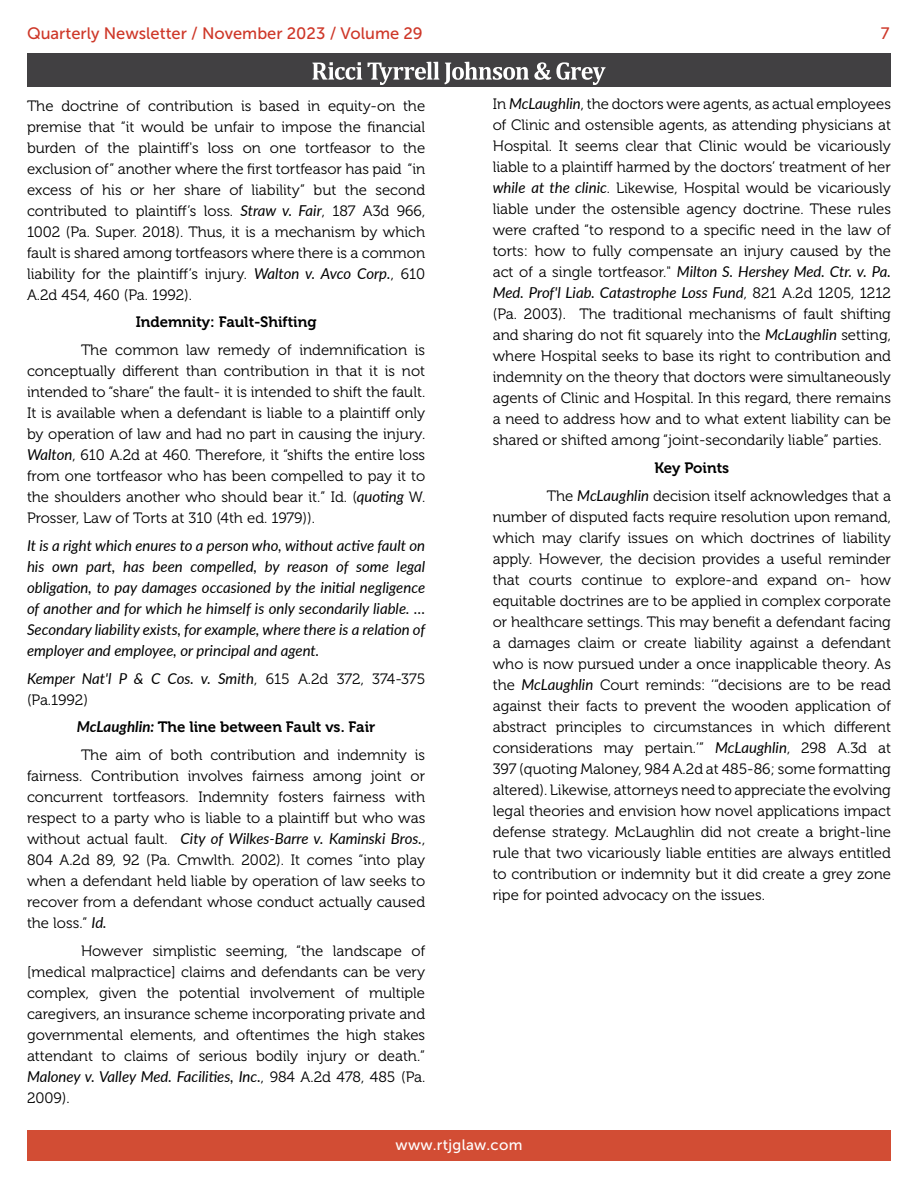
<style>
.page{position:relative;width:918px;height:1188px;background:#fff}
.page>*{position:absolute;margin:0;border:0;box-sizing:border-box;transform-origin:0 0}
.t1{font:16.5px "Museo Sans 500";color:#ce3728}
.t2{font:15px/21px "Museo 300";color:#000;text-align:justify}
.t3{font:15px/21px "Museo 300";color:#000101;text-align:justify}
.t4{font:italic 15px/21px "Lato";color:#000101;text-align:justify}
.t5{font:italic 15px/21px "Lato";color:#000}
.t6{font:15px "Museo 700";color:#000101}
.t7{font:15px "Museo Sans 500";letter-spacing:.02em;color:#fff}
.t8{font:15px "Museo 700";color:#000}
.s1{font-family:"Lato";font-style:italic}
.s2{font-family:"Museo 300";font-style:normal}
.s3{font-family:"Lato";font-weight:700;font-style:italic}
</style>
<div class="page">
<div style="left:27px;top:53px;width:864px;height:34px;background:#414042"></div>
<svg style="left:312px;top:62px;width:50px;height:18px"></svg>
<svg style="left:368px;top:62px;width:238px;height:23px"></svg>
<div style="left:27px;top:1130px;width:864px;height:31px;background:#d24d34"></div>
<p class="t1" style="left:27px;top:25px;width:397px">Quarterly Newsletter / November 2023 / Volume 29</p>
<p class="t1" style="left:881px;top:25px;width:10px">7</p>
<p class="t3" style="left:27px;top:95px;width:400px">The doctrine of contribution is based in equity-on the premise that “it would be unfair to impose the financial burden of the plaintiff's loss on one tortfeasor to the exclusion of” another where the first tortfeasor has paid “in excess of his or her share of liability” but the second contributed to plaintiff’s loss. <span class="s1">Straw v. Fair</span>, 187 A3d 966, 1002 (Pa. Super. 2018). Thus, it is a mechanism by which fault is shared among tortfeasors where there is a common liability for the plaintiff’s injury. <span class="s1">Walton v. Avco Corp.</span>, 610<br>A.2d 454, 460 (Pa. 1992).</p>
<p class="t6" style="left:136px;top:314px;width:182px">Indemnity: Fault-Shifting</p>
<p class="t3" style="left:27px;top:340px;width:400px;text-indent:54px">The common law remedy of indemnification is conceptually different than contribution in that it is not intended to “share” the fault- it is intended to shift the fault.<br>It is available when a defendant is liable to a plaintiff only by operation of law and had no part in causing the injury.<br><span class="s1">Walton</span>, 610 A.2d at 460. Therefore, it “shifts the entire loss from one tortfeasor who has been compelled to pay it to the shoulders another who should bear it.” Id. (<span class="s1">quoting</span> W.<br>Prosser, Law of Torts at 310 (4th ed. 1979)).</p>
<p class="t4" style="left:27px;top:534px;width:400px">It is a right which enures to a person who, without active fault on his own part, has been compelled, by reason of some legal obligation, to pay damages occasioned by the initial negligence of another and for which he himself is only secondarily liable. … Secondary liability exists, for example, where there is a relation of employer and employee, or principal and agent.</p>
<p class="t4" style="left:27px;top:667px;width:400px">Kemper Nat'l P &amp; C Cos. v. Smith<span class="s2">, 615 A.2d 372, 374-375</span></p>
<p class="t3" style="left:27px;top:689px;width:62px">(Pa.1992)</p>
<p class="t6" style="left:77px;top:719px;width:300px"><span class="s3">McLaughlin:</span> The line between Fault vs. Fair</p>
<p class="t3" style="left:27px;top:745px;width:400px;text-indent:54px">The aim of both contribution and indemnity is fairness. Contribution involves fairness among joint or concurrent tortfeasors. Indemnity fosters fairness with respect to a party who is liable to a plaintiff but who was</p>
<p class="t4" style="left:27px;top:828px;width:400px"><span class="s2">without actual fault.</span> City of Wilkes-Barre v. Kaminski Bros.<span class="s2">,</span></p>
<p class="t3" style="left:27px;top:850px;width:400px">804 A.2d 89, 92 (Pa. Cmwlth. 2002). It comes “into play when a defendant held liable by operation of law seeks to recover from a defendant whose conduct actually caused the loss.” <span class="s1">Id.</span></p>
<p class="t3" style="left:27px;top:941px;width:400px;text-indent:54px">However simplistic seeming, “the landscape of [medical malpractice] claims and defendants can be very complex, given the potential involvement of multiple caregivers, an insurance scheme incorporating private and governmental elements, and oftentimes the high stakes attendant to claims of serious bodily injury or death.”</p>
<p class="t4" style="left:27px;top:1065px;width:400px">Maloney v. Valley Med. Facilities, Inc.<span class="s2">, 984 A.2d 478, 485 (Pa.</span></p>
<p class="t3" style="left:27px;top:1088px;width:44px">2009).</p>
<p class="t2" style="left:493px;top:94px;width:400px">In <span class="s1">McLaughlin</span>, the doctors were agents, as actual employees of Clinic and ostensible agents, as attending physicians at Hospital. It seems clear that Clinic would be vicariously liable to a plaintiff harmed by the doctors’ treatment of her <span class="s1">while at the clinic</span>. Likewise, Hospital would be vicariously liable under the ostensible agency doctrine. These rules were crafted “to respond to a specific need in the law of torts: how to fully compensate an injury caused by the</p>
<p class="t5" style="left:493px;top:261px;width:400px"><span class="s2">act of a single tortfeasor."</span> Milton S. Hershey Med. Ctr. v. Pa.<br>Med. Prof'l Liab. Catastrophe Loss Fund<span class="s2">, 821 A.2d 1205, 1212</span></p>
<p class="t2" style="left:493px;top:304px;width:400px">(Pa. 2003). The traditional mechanisms of fault shifting and sharing do not fit squarely into the <span class="s1">McLaughlin</span> setting, where Hospital seeks to base its right to contribution and indemnity on the theory that doctors were simultaneously agents of Clinic and Hospital. In this regard, there remains a need to address how and to what extent liability can be shared or shifted among “joint-secondarily liable” parties.</p>
<p class="t8" style="left:654px;top:459px;width:76px">Key Points</p>
<p class="t2" style="left:493px;top:485px;width:400px;text-indent:54px">The <span class="s1">McLaughlin</span> decision itself acknowledges that a number of disputed facts require resolution upon remand, which may clarify issues on which doctrines of liability apply. However, the decision provides a useful reminder that courts continue to explore-and expand on- how equitable doctrines are to be applied in complex corporate or healthcare settings. This may benefit a defendant facing a damages claim or create liability against a defendant who is now pursued under a once inapplicable theory. As the <span class="s1">McLaughlin</span> Court reminds: ‘“decisions are to be read against their facts to prevent the wooden application of abstract principles to circumstances in which different considerations may pertain.’” <span class="s1">McLaughlin</span>, 298 A.3d at 397 (quoting Maloney, 984 A.2d at 485-86; some formatting altered). Likewise, attorneys need to appreciate the evolving legal theories and envision how novel applications impact defense strategy. McLaughlin did not create a bright-line rule that two vicariously liable entities are always entitled to contribution or indemnity but it did create a grey zone ripe for pointed advocacy on the issues.</p>
<p class="t7" style="left:395px;top:1136px;width:129px">www.rtjglaw.com</p>
</div>
